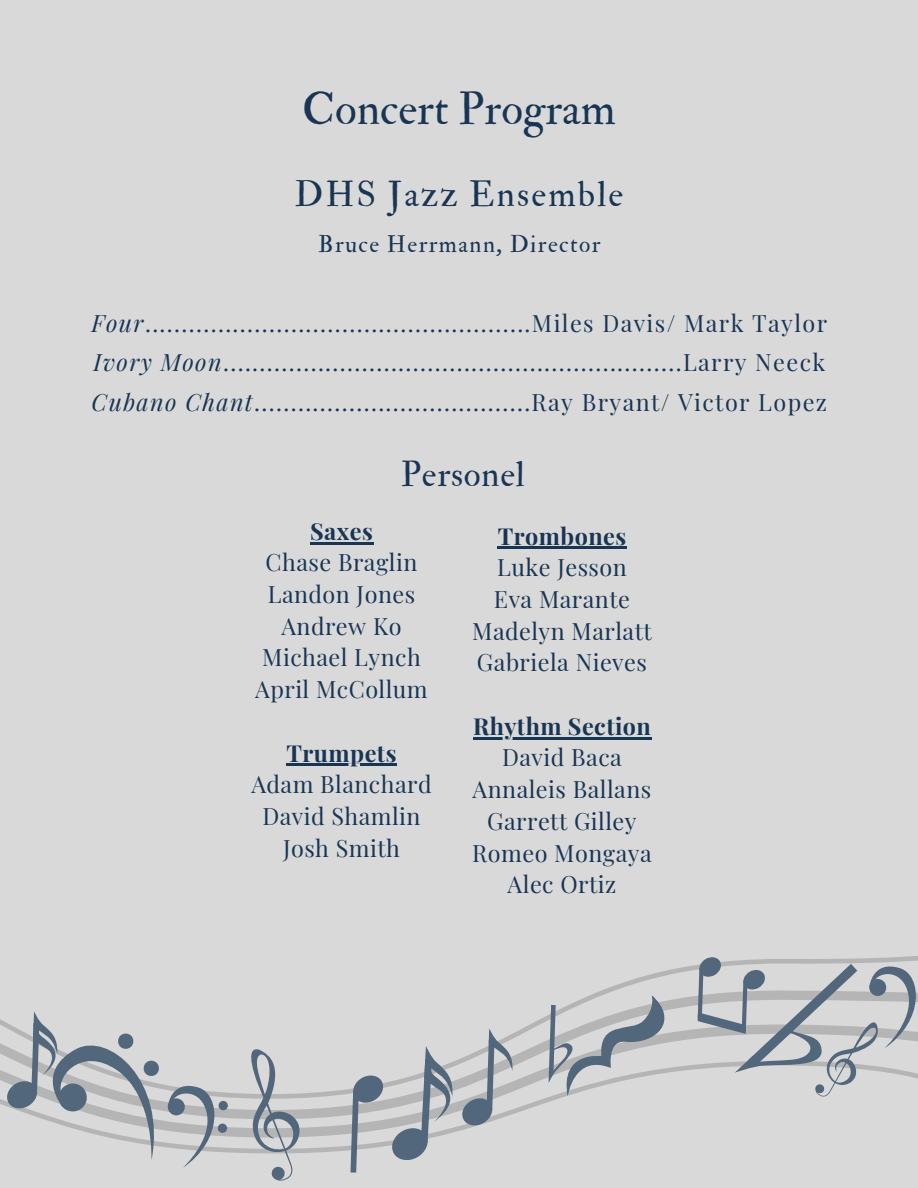
<style>
.page{position:relative;width:918px;height:1188px;background:#d9d9d9}
.page>*{position:absolute;margin:0;border:0;box-sizing:border-box;transform-origin:0 0}
.t1{font:45.15px "IM FELL Double Pica Roman";color:#193554}
.t2{font:35.4px "IM FELL Double Pica Roman";letter-spacing:.06em;color:#193554}
.t3{font:35.1px "IM FELL Double Pica Roman";letter-spacing:.02em;color:#193554}
.t4{font:23.4px "Playfair Display";letter-spacing:.06em;color:#193554}
.t5{font:23.4px "Playfair Display";letter-spacing:.02em;color:#193554}
.t6{font:700 23.4px "Playfair Display";letter-spacing:.02em;color:#193554}
.t7{font:23.4px "IM FELL Double Pica Roman";letter-spacing:.06em;color:#193554}
.s1{font-style:italic}
</style>
<div class="page">
<svg style="left:224px;top:1124px;width:126px;height:13px"></svg>
<svg style="left:0;top:1099px;width:557px;height:20px"></svg>
<svg style="left:0;top:965px;width:698px;height:134px"></svg>
<svg style="left:247px;top:1048px;width:53px;height:133px"></svg>
<svg style="left:350px;top:1028px;width:163px;height:145px"></svg>
<svg style="left:218px;top:1101px;width:10px;height:9px"></svg>
<svg style="left:218px;top:1124px;width:9px;height:9px"></svg>
<svg style="left:5px;top:1011px;width:219px;height:157px"></svg>
<svg style="left:549px;top:995px;width:131px;height:101px"></svg>
<svg style="left:698px;top:956px;width:220px;height:141px"></svg>
<hr style="left:310px;top:542px;width:63px;height:2px;background:#193554">
<hr style="left:286px;top:764px;width:111px;height:2px;background:#193554">
<hr style="left:498px;top:547px;width:129px;height:2px;background:#193554">
<hr style="left:473px;top:737px;width:178px;height:2px;background:#193554">
<h1 class="t1" style="left:302px;top:81px;width:315px">Concert Program</h1>
<h2 class="t2" style="left:295px;top:173px;width:330px">DHS Jazz Ensemble</h2>
<h2 class="t7" style="left:318px;top:230px;width:284px">Bruce Herrmann, Director</h2>
<p class="t4" style="left:92px;top:307px;width:737px"><span class="s1">Four</span>.....................................................Miles Davis/ Mark Taylor</p>
<p class="t4" style="left:93px;top:346px;width:733px"><span class="s1">Ivory Moon</span>...............................................................Larry Neeck</p>
<p class="t4" style="left:92px;top:385px;width:737px"><span class="s1">Cubano Chant</span>......................................Ray Bryant/ Victor Lopez</p>
<h2 class="t3" style="left:401px;top:453px;width:126px">Personel</h2>
<p class="t6" style="left:310px;top:514px;width:64px">Saxes</p>
<p class="t5" style="left:266px;top:546px;width:153px">Chase Braglin</p>
<p class="t5" style="left:268px;top:578px;width:149px">Landon Jones</p>
<p class="t5" style="left:281px;top:609px;width:122px">Andrew Ko</p>
<p class="t5" style="left:262px;top:641px;width:160px">Michael Lynch</p>
<p class="t5" style="left:255px;top:673px;width:174px">April McCollum</p>
<p class="t6" style="left:286px;top:736px;width:112px">Trumpets</p>
<p class="t5" style="left:251px;top:768px;width:182px">Adam Blanchard</p>
<p class="t5" style="left:262px;top:800px;width:160px">David Shamlin</p>
<p class="t5" style="left:283px;top:831px;width:118px">Josh Smith</p>
<p class="t6" style="left:498px;top:519px;width:130px">Trombones</p>
<p class="t5" style="left:497px;top:551px;width:131px">Luke Jesson</p>
<p class="t5" style="left:494px;top:583px;width:137px">Eva Marante</p>
<p class="t5" style="left:472px;top:614px;width:181px">Madelyn Marlatt</p>
<p class="t5" style="left:477px;top:646px;width:171px">Gabriela Nieves</p>
<p class="t6" style="left:473px;top:709px;width:179px">Rhythm Section</p>
<p class="t5" style="left:502px;top:741px;width:121px">David Baca</p>
<p class="t5" style="left:473px;top:773px;width:180px">Annaleis Ballans</p>
<p class="t5" style="left:487px;top:805px;width:151px">Garrett Gilley</p>
<p class="t5" style="left:472px;top:836px;width:181px">Romeo Mongaya</p>
<p class="t5" style="left:508px;top:868px;width:110px">Alec Ortiz</p>
</div>
